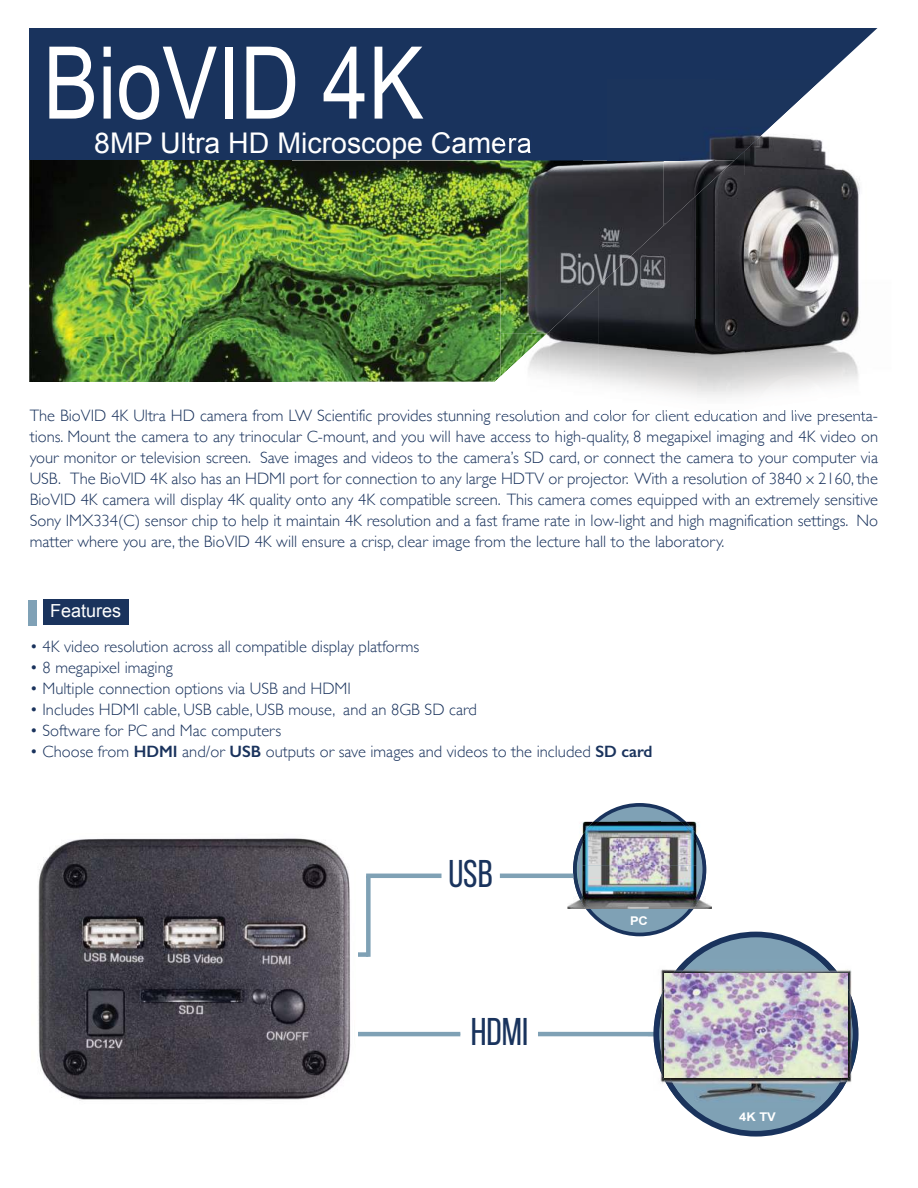
<style>
.page{position:relative;width:918px;height:1188px;background:#fff}
.page>*{position:absolute;margin:0;border:0;box-sizing:border-box;transform-origin:0 0}
.t1{font:100.5px "Arial Narrow";color:#fff}
.t2{font:38.7px "Bebas Neue";color:#19335d}
.t3{font:28.5px "Arial";color:#fff}
.t4{font:18px "Arial";color:#fff}
.t5{font:300 16.5px/21px "Gill Sans";color:#1a335d;text-align:justify}
.t6{font:700 12px "Arial";color:#fff;scale:1.08 1}
.s1{font-weight:600}
</style>
<div class="page">
<img style="left:30px;top:160px;width:429px;height:222px">
<div style="left:30px;top:28px;width:848px;height:132px;background:#19335d"></div>
<img style="left:459px;top:28px;width:419px;height:354px">
<div style="left:43px;top:599px;width:85px;height:26px;background:#1a335d"></div>
<div style="left:28px;top:600px;width:9px;height:26px;background:#7fa1b6"></div>
<img style="left:664px;top:160px;width:32px;height:36px">
<img style="left:500px;top:160px;width:164px;height:87px">
<img style="left:500px;top:247px;width:82px;height:84px">
<img style="left:582px;top:247px;width:16px;height:39px">
<img style="left:500px;top:80px;width:245px;height:80px">
<img style="left:745px;top:80px;width:98px;height:315px">
<img style="left:843px;top:80px;width:35px;height:303px">
<img style="left:696px;top:151px;width:49px;height:246px">
<img style="left:647px;top:196px;width:49px;height:199px">
<img style="left:598px;top:241px;width:49px;height:148px">
<img style="left:549px;top:286px;width:49px;height:96px">
<img style="left:500px;top:331px;width:49px;height:51px">
<img style="left:500px;top:410px;width:372px;height:6px">
<img style="left:500px;top:132px;width:31px;height:27px">
<hr style="left:538px;top:1032px;width:117px;height:4px;background:#7fa1b5">
<hr style="left:323px;top:1032px;width:137px;height:4px;background:#7fa1b5">
<div style="left:336px;top:952px;width:32px;height:5px;background:#7fa1b5"></div>
<div style="left:366px;top:876px;width:5px;height:81px;background:#7fa1b5"></div>
<svg style="left:573px;top:803px;width:285px;height:334px"></svg>
<img style="left:706px;top:822px;width:6px;height:43px">
<img style="left:567px;top:873px;width:6px;height:36px">
<img style="left:706px;top:865px;width:6px;height:44px">
<img style="left:590px;top:822px;width:99px;height:87px">
<img style="left:573px;top:822px;width:26px;height:43px">
<img style="left:680px;top:822px;width:26px;height:43px">
<img style="left:573px;top:865px;width:17px;height:44px">
<img style="left:689px;top:865px;width:17px;height:44px">
<hr style="left:366px;top:874px;width:76px;height:4px;background:#7fa1b5">
<hr style="left:500px;top:874px;width:73px;height:4px;background:#7fa1b5">
<img style="left:38px;top:838px;width:320px;height:263px">
<h1 class="t1" style="left:43px;top:25px;width:382px">BioVID 4K</h1>
<h3 class="t3" style="left:94px;top:132px;width:440px">8MP Ultra HD Microscope Camera</h3>
<p class="t5" style="left:30px;top:407px;width:850px">The BioVID 4K Ultra HD camera from LW Scientific provides stunning resolution and color for client education and live presenta&shy;tions. Mount the camera to any trinocular C-mount, and you will have access to high-quality, 8 megapixel imaging and 4K video on your monitor or television screen. Save images and videos to the camera’s SD card, or connect the camera to your computer via USB. The BioVID 4K also has an HDMI port for connection to any large HDTV or projector. With a resolution of 3840 x 2160, the BioVID 4K camera will display 4K quality onto any 4K compatible screen. This camera comes equipped with an extremely sensitive Sony IMX334(C) sensor chip to help it maintain 4K resolution and a fast frame rate in low-light and high magnification settings. No matter where you are, the BioVID 4K will ensure a crisp, clear image from the lecture hall to the laboratory.</p>
<p class="t4" style="left:50px;top:604px;width:73px">Features</p>
<p class="t5" style="left:30px;top:638px;width:625px;text-align:left">ï 4K video resolution across all compatible display platforms<br>ï 8 megapixel imaging<br>ï Multiple connection options via USB and HDMI<br>ï Includes HDMI cable, USB cable, USB mouse, and an 8GB SD card<br>ï Software for PC and Mac computers<br>ï Choose from <span class="s1">HDMI</span> and/or <span class="s1">USB</span> outputs or save images and videos to the included <span class="s1">SD card</span></p>
<h2 class="t2" style="left:448px;top:851px;width:46px">USB</h2>
<h2 class="t2" style="left:471px;top:1009px;width:59px">HDMI</h2>
<p class="t6" style="left:630px;top:914px;width:18px">PC</p>
<p class="t6" style="left:739px;top:1109px;width:35px">4K TV</p>
</div>
